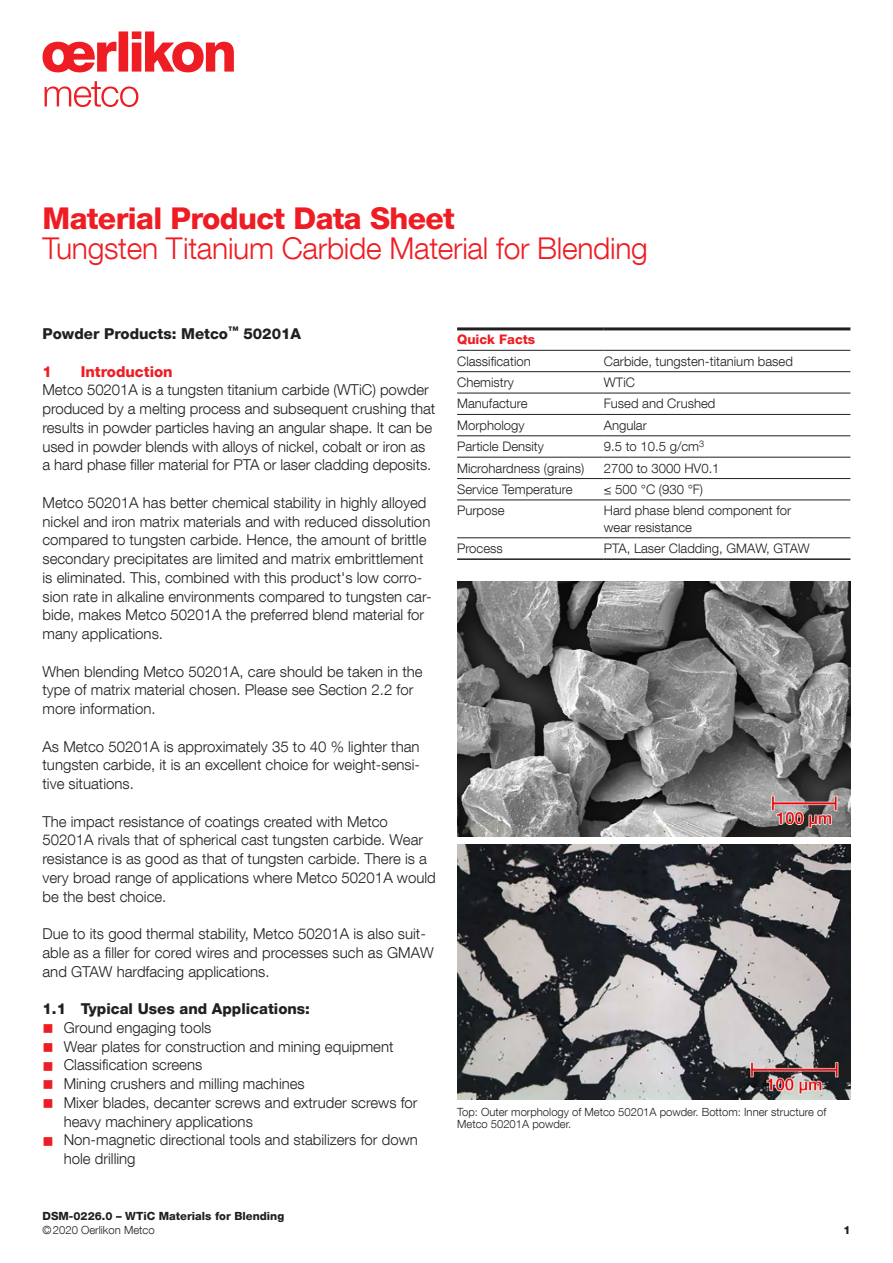
<style>
.page{position:relative;width:893px;height:1263px;background:#fff}
.page>*{position:absolute;margin:0;border:0;box-sizing:border-box;transform-origin:0 0}
.t1{font:300 30px "Helvetica Neue LT Com";letter-spacing:-.01em;color:#ee1d23}
.t2{font:800 30px "Helvetica Neue LT Com";letter-spacing:-.02em;color:#ee1d23}
.t3{font:300 15px/18.8px "Helvetica Neue LT Com";color:#231f20}
.t4{font:800 15px "Helvetica Neue LT Com";color:#231f20}
.t5{font:800 15px "Helvetica Neue LT Com";color:#ee1d23}
.t6{font:300 13.2px/16.5px "Helvetica Neue LT Com";color:#231f20}
.t7{font:800 13.2px "Helvetica Neue LT Com";color:#ee1d23}
.t8{font:300 11.25px/12px "Helvetica Neue LT Com";color:#231f20}
.t9{font:800 11.25px "Helvetica Neue LT Com";color:#231f20}
.s1{color:#ee1d23}
</style>
<div class="page">
<svg style="left:43px;top:31px;width:191px;height:41px"></svg>
<svg style="left:45px;top:81px;width:93px;height:26px"></svg>
<hr style="left:457px;top:371px;width:147px;height:1px;background:#231f20">
<hr style="left:604px;top:371px;width:246px;height:1px;background:#231f20">
<hr style="left:457px;top:393px;width:147px;height:1px;background:#231f20">
<hr style="left:604px;top:393px;width:246px;height:1px;background:#231f20">
<hr style="left:457px;top:414px;width:147px;height:1px;background:#231f20">
<hr style="left:604px;top:414px;width:246px;height:1px;background:#231f20">
<hr style="left:457px;top:435px;width:147px;height:1px;background:#231f20">
<hr style="left:604px;top:435px;width:246px;height:1px;background:#231f20">
<hr style="left:457px;top:457px;width:147px;height:1px;background:#231f20">
<hr style="left:604px;top:457px;width:246px;height:1px;background:#231f20">
<hr style="left:457px;top:478px;width:147px;height:1px;background:#231f20">
<hr style="left:604px;top:478px;width:246px;height:1px;background:#231f20">
<hr style="left:457px;top:500px;width:147px;height:1px;background:#231f20">
<hr style="left:604px;top:500px;width:246px;height:1px;background:#231f20">
<hr style="left:457px;top:537px;width:147px;height:1px;background:#231f20">
<hr style="left:604px;top:537px;width:246px;height:1px;background:#231f20">
<hr style="left:457px;top:327px;width:147px;height:3px;background:#231f20">
<hr style="left:604px;top:327px;width:246px;height:3px;background:#231f20">
<hr style="left:457px;top:350px;width:147px;height:1px;background:#231f20">
<hr style="left:604px;top:350px;width:246px;height:1px;background:#231f20">
<hr style="left:457px;top:558px;width:147px;height:2px;background:#231f20">
<hr style="left:604px;top:558px;width:246px;height:2px;background:#231f20">
<img style="left:457px;top:845px;width:393px;height:255px">
<img style="left:457px;top:581px;width:394px;height:255px">
<h1 class="t2" style="left:43px;top:201px;width:414px">Material Product Data Sheet</h1>
<h1 class="t1" style="left:43px;top:230px;width:607px">Tungsten Titanium Carbide Material for Blending</h1>
<p class="t4" style="left:43px;top:325px;width:260px">Powder Products: Metco<sup>™</sup> 50201A</p>
<p class="t5" style="left:43px;top:362px;width:11px">1</p>
<p class="t5" style="left:81px;top:362px;width:93px">Introduction</p>
<p class="t3" style="left:43px;top:380px;width:394px">Metco 50201A is a tungsten titanium carbide (WTiC) powder produced by a melting process and subsequent crushing that results in powder particles having an angular shape. It can be used in powder blends with alloys of nickel, cobalt or iron as a hard phase filler material for PTA or laser cladding deposits.</p>
<p class="t3" style="left:43px;top:493px;width:390px">Metco 50201A has better chemical stability in highly alloyed nickel and iron matrix materials and with reduced dissolution compared to tungsten carbide. Hence, the amount of brittle secondary precipitates are limited and matrix embrittlement is eliminated. This, combined with this product's low corro&shy;sion rate in alkaline environments compared to tungsten car&shy;bide, makes Metco 50201A the preferred blend material for many applications.</p>
<p class="t3" style="left:43px;top:662px;width:382px">When blending Metco 50201A, care should be taken in the type of matrix material chosen. Please see Section 2.2 for more information.</p>
<p class="t3" style="left:43px;top:737px;width:379px;text-align:justify">As Metco 50201A is approximately 35 to 40 % lighter than tungsten carbide, it is an excellent choice for weight-sensi&shy;tive situations.</p>
<p class="t3" style="left:43px;top:812px;width:395px">The impact resistance of coatings created with Metco 50201A rivals that of spherical cast tungsten carbide. Wear resistance is as good as that of tungsten carbide. There is a very broad range of applications where Metco 50201A would be the best choice.</p>
<p class="t3" style="left:43px;top:924px;width:393px">Due to its good thermal stability, Metco 50201A is also suit&shy;able as a filler for cored wires and processes such as GMAW and GTAW hardfacing applications.</p>
<p class="t4" style="left:43px;top:1000px;width:269px">1.1 Typical Uses and Applications:</p>
<p class="t3" style="left:43px;top:1018px;width:170px"><span class="s1">■</span> Ground engaging tools</p>
<p class="t3" style="left:42px;top:1037px;width:353px"><span class="s1">■</span> Wear plates for construction and mining equipment</p>
<p class="t3" style="left:42px;top:1055px;width:161px"><span class="s1">■</span> Classification screens</p>
<p class="t3" style="left:42px;top:1074px;width:264px"><span class="s1">■</span> Mining crushers and milling machines</p>
<p class="t3" style="left:64px;top:1093px;width:355px;text-indent:-21px"><span class="s1">■</span> Mixer blades, decanter screws and extruder screws for heavy machinery applications</p>
<p class="t3" style="left:64px;top:1130px;width:356px;text-indent:-21px"><span class="s1">■</span> Non-magnetic directional tools and stabilizers for down hole drilling</p>
<p class="t7" style="left:457px;top:332px;width:80px">Quick Facts</p>
<p class="t6" style="left:457px;top:352px;width:75px">Classification</p>
<p class="t6" style="left:604px;top:352px;width:191px">Carbide, tungsten-titanium based</p>
<p class="t6" style="left:457px;top:374px;width:58px">Chemistry</p>
<p class="t6" style="left:604px;top:374px;width:33px">WTiC</p>
<p class="t6" style="left:457px;top:395px;width:72px">Manufacture</p>
<p class="t6" style="left:604px;top:395px;width:113px">Fused and Crushed</p>
<p class="t6" style="left:457px;top:417px;width:69px">Morphology</p>
<p class="t6" style="left:604px;top:417px;width:45px">Angular</p>
<p class="t6" style="left:457px;top:438px;width:88px">Particle Density</p>
<p class="t6" style="left:604px;top:438px;width:102px">9.5 to 10.5 g/cm<sup>3</sup></p>
<p class="t6" style="left:457px;top:459px;width:129px">Microhardness (grains)</p>
<p class="t6" style="left:604px;top:459px;width:117px">2700 to 3000 HV0.1</p>
<p class="t6" style="left:457px;top:481px;width:117px">Service Temperature</p>
<p class="t6" style="left:604px;top:481px;width:101px">≤ 500 °C (930 °F)</p>
<p class="t6" style="left:457px;top:502px;width:49px">Purpose</p>
<p class="t6" style="left:604px;top:502px;width:189px">Hard phase blend component for wear resistance</p>
<p class="t6" style="left:457px;top:540px;width:47px">Process</p>
<p class="t6" style="left:604px;top:540px;width:207px">PTA, Laser Cladding, GMAW, GTAW</p>
<p class="t8" style="left:457px;top:1106px;width:371px">Top: Outer morphology of Metco 50201A powder. Bottom: Inner structure of<br>Metco 50201A powder.</p>
<p class="t9" style="left:43px;top:1209px;width:243px">DSM-0226.0 – WTiC Materials for Blending</p>
<p class="t8" style="left:43px;top:1223px;width:114px">©2020 Oerlikon Metco</p>
<p class="t9" style="left:843px;top:1223px;width:9px">1</p>
</div>
